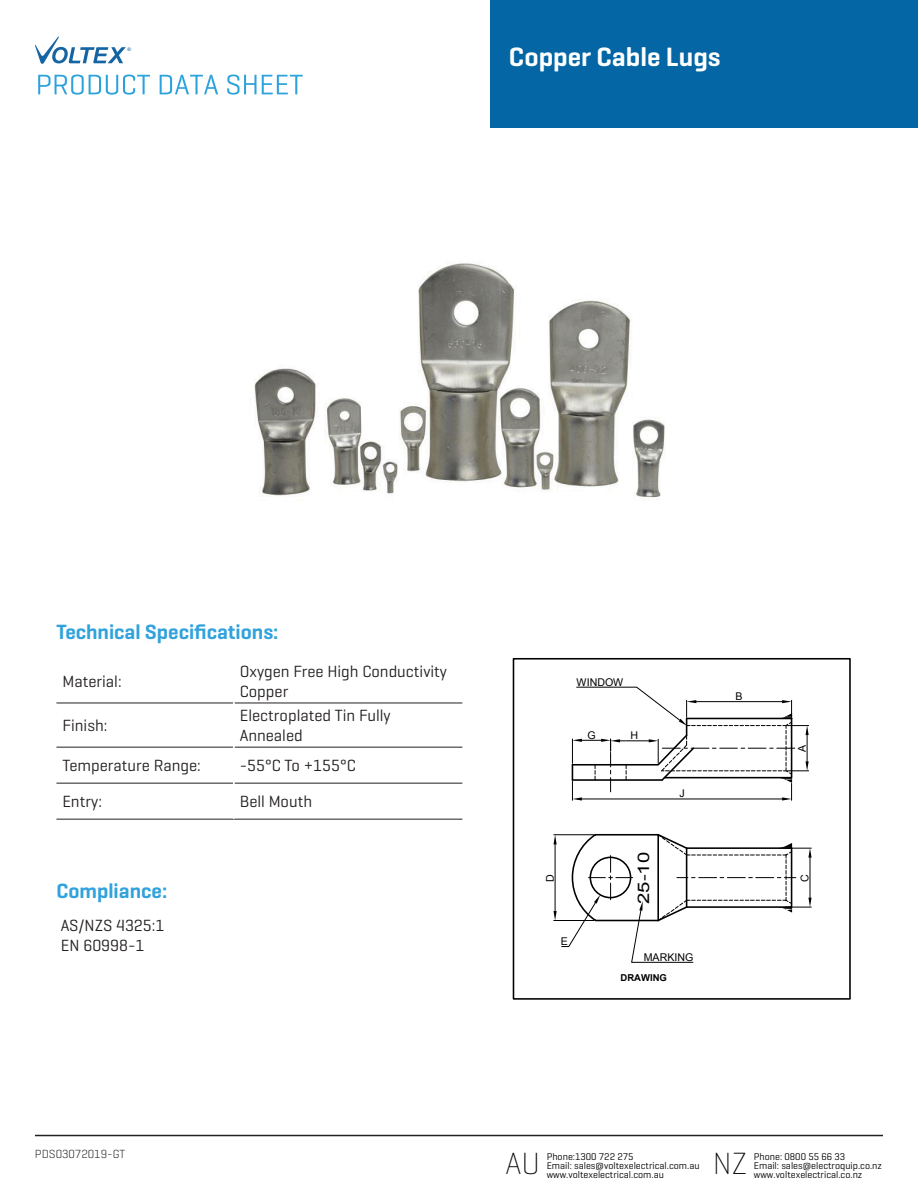
<style>
.page{position:relative;width:918px;height:1188px;background:#fff}
.page>*{position:absolute;margin:0;border:0;box-sizing:border-box;transform-origin:0 0}
.t1{font:200 31.2px "Geogrotesque";color:#040503}
.t2{font:600 27px "Geogrotesque";color:#fff}
.t3{font:600 21px "Geogrotesque";color:#31a2dc}
.t4{font:16.5px/19.8px "Geogrotesque";color:#231f20}
.t5{font:15.9px "Arial";color:#000;scale:1.28 1}
.t6{font:300 12px "Geogrotesque";color:#231f20}
.t7{font:10.65px "Arial";color:#000}
.t8{font:9.9px/9.3px "Geogrotesque";color:#040503}
.t9{font:700 9.45px "Arial";color:#000}
.t10{font:4.8px "Arial";color:#1665a3}
</style>
<div class="page">
<div style="left:490px;top:0;width:428px;height:128px;background:#0466a4"></div>
<hr style="left:35px;top:1135px;width:848px;height:1px;background:#231f20">
<svg style="left:35px;top:36px;width:91px;height:28px"></svg>
<svg style="left:38px;top:75px;width:112px;height:20px"></svg>
<svg style="left:160px;top:75px;width:58px;height:19px"></svg>
<svg style="left:227px;top:75px;width:76px;height:20px"></svg>
<hr style="left:56px;top:703px;width:177px;height:1px;background:#231f20">
<hr style="left:234px;top:703px;width:228px;height:1px;background:#231f20">
<hr style="left:56px;top:747px;width:177px;height:1px;background:#231f20">
<hr style="left:234px;top:747px;width:228px;height:1px;background:#231f20">
<hr style="left:56px;top:783px;width:177px;height:1px;background:#231f20">
<hr style="left:234px;top:783px;width:228px;height:1px;background:#231f20">
<hr style="left:56px;top:819px;width:178px;height:1px;background:#231f20">
<hr style="left:234px;top:819px;width:228px;height:1px;background:#231f20">
<img style="left:254px;top:263px;width:411px;height:235px">
<div style="left:513px;top:658px;width:338px;height:342px;border:2px solid #000"></div>
<svg style="left:571px;top:687px;width:238px;height:114px"></svg>
<svg style="left:554px;top:833px;width:258px;height:130px"></svg>
<p class="t10" style="left:127px;top:46px;width:5px">®</p>
<h2 class="t2" style="left:509px;top:40px;width:213px">Copper Cable Lugs</h2>
<h3 class="t3" style="left:56px;top:619px;width:224px">Technical Specifications:</h3>
<h3 class="t4" style="left:62px;top:672px;width:61px">Material:</h3>
<h3 class="t4" style="left:240px;top:662px;width:209px">Oxygen Free High Conductivity<br>Copper</h3>
<h3 class="t4" style="left:62px;top:716px;width:47px">Finish:</h3>
<h3 class="t4" style="left:240px;top:706px;width:152px">Electroplated Tin Fully<br>Annealed</h3>
<h3 class="t4" style="left:62px;top:756px;width:140px">Temperature Range:</h3>
<h3 class="t4" style="left:240px;top:756px;width:118px">-55°C To +155°C</h3>
<h3 class="t4" style="left:62px;top:792px;width:41px">Entry:</h3>
<h3 class="t4" style="left:240px;top:792px;width:74px">Bell Mouth</h3>
<h3 class="t3" style="left:56px;top:878px;width:112px">Compliance:</h3>
<h3 class="t4" style="left:61px;top:916px;width:105px">AS/NZS 4325:1<br>EN 60998-1</h3>
<p class="t7" style="left:577px;top:675px;width:48px">WINDOW</p>
<p class="t7" style="left:587px;top:728px;width:10px">G</p>
<p class="t7" style="left:631px;top:729px;width:9px">H</p>
<p class="t7" style="left:680px;top:787px;width:7px">J</p>
<p class="t7" style="left:543px;top:882px;width:9px;rotate:-90deg">D</p>
<p class="t7" style="left:561px;top:935px;width:9px">E</p>
<h3 class="t5" style="left:633px;top:904px;width:42px;rotate:-90deg">25-10</h3>
<p class="t7" style="left:644px;top:950px;width:51px">MARKING</p>
<p class="t9" style="left:621px;top:972px;width:48px">DRAWING</p>
<p class="t7" style="left:736px;top:690px;width:9px">B</p>
<p class="t7" style="left:795px;top:752px;width:9px;rotate:-90deg">A</p>
<p class="t7" style="left:798px;top:882px;width:9px;rotate:-90deg">C</p>
<p class="t6" style="left:35px;top:1146px;width:92px">PDS03072019-GT</p>
<h1 class="t1" style="left:506px;top:1144px;width:36px">AU</h1>
<p class="t8" style="left:547px;top:1152px;width:154px">Phone:1300 722 275<br>Email: sales@voltexelectrical.com.au</p>
<p class="t8" style="left:547px;top:1170px;width:119px">www.voltexelectrical.com.au</p>
<h1 class="t1" style="left:713px;top:1144px;width:36px">NZ</h1>
<p class="t8" style="left:754px;top:1152px;width:130px">Phone: 0800 55 66 33<br>Email: sales@electroquip.co.nz</p>
<p class="t8" style="left:754px;top:1170px;width:110px">www.voltexelectrical.co.nz</p>
</div>
